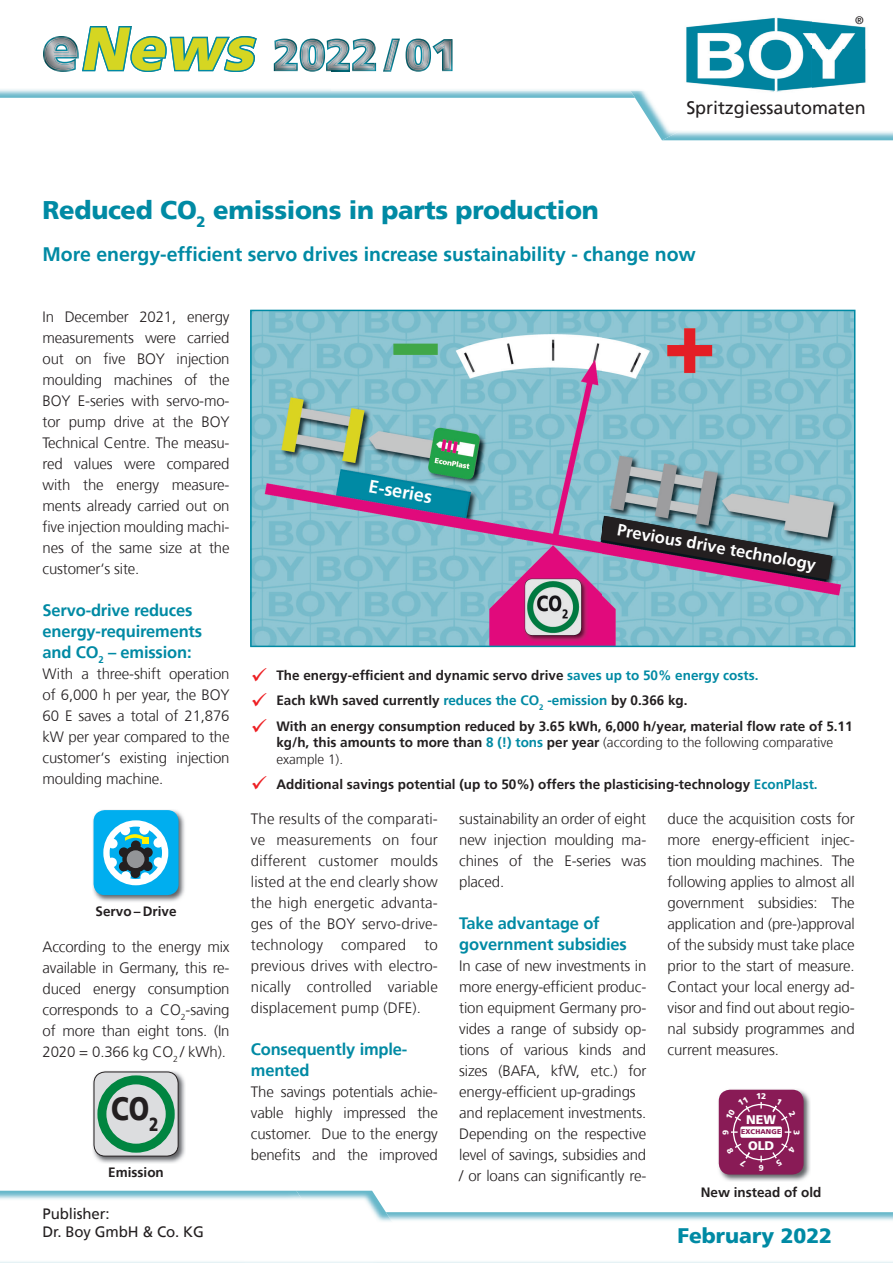
<style>
.page{position:relative;width:893px;height:1263px;background:#fff}
.page>*{position:absolute;margin:0;border:0;box-sizing:border-box;transform-origin:0 0}
.t1{font:italic 900 60.75px "Frutiger LT";color:#d5d622}
.t2{font:900 32.85px "Frutiger LT";color:#231f20;scale:.8 1}
.t3{font:900 25.5px "Frutiger";letter-spacing:-.01em;color:#008aa4}
.t4{font:900 21px "Frutiger LT";color:#008aa4}
.t5{font:21px/25.5px "Wingdings";color:#ee1f23;text-align:justify}
.t6{font:700 19.5px "Frutiger";color:#008aa4}
.t7{font:700 18px "Frutiger";color:#fff}
.t8{font:17.85px "Frutiger";letter-spacing:-.005em;color:#231f20}
.t9{font:700 16.5px/21px "Frutiger";letter-spacing:-.01em;color:#008aa4}
.t10{font:700 16.5px "Frutiger";color:#fff}
.t11{font:300 15px/21px "Frutiger";letter-spacing:-.01em;color:#231f20;text-align:justify}
.t12{font:15px/18px "Frutiger";letter-spacing:-.01em;color:#231f20}
.t13{font:700 13.5px/25.5px "Frutiger";color:#231f20}
.t14{font:300 13.5px/16.5px "Frutiger";color:#231f20}
.t15{font:900 12.45px/25.5px "Frutiger LT";color:#fff}
.t16{font:10.8px "Frutiger";color:#231f20}
.t17{font:900 8.25px "Frutiger LT";color:#fff}
.t18{font:900 6.9px "Frutiger LT";letter-spacing:.02em;color:#891b56}
.s1{color:#008aa4}
.s2{font-weight:700}
.s3{font-weight:700;color:#008aa4}
</style>
<div class="page">
<img style="left:0;top:1191px;width:296px;height:72px">
<img style="left:235px;top:1212px;width:658px;height:51px">
<img style="left:296px;top:1191px;width:111px;height:55px">
<img style="left:742px;top:131px;width:151px;height:9px">
<img style="left:630px;top:91px;width:112px;height:49px">
<img style="left:331px;top:38px;width:311px;height:53px">
<svg style="left:329px;top:39px;width:15px;height:1px"></svg>
<img style="left:277px;top:39px;width:42px;height:1px">
<img style="left:274px;top:62px;width:24px;height:9px">
<img style="left:352px;top:63px;width:24px;height:8px">
<svg style="left:326px;top:70px;width:24px;height:1px"></svg>
<img style="left:350px;top:40px;width:2px;height:30px">
<svg style="left:355px;top:39px;width:21px;height:24px"></svg>
<img style="left:352px;top:40px;width:23px;height:30px">
<img style="left:325px;top:40px;width:6px;height:30px">
<img style="left:331px;top:40px;width:19px;height:30px">
<img style="left:300px;top:40px;width:25px;height:30px">
<img style="left:275px;top:40px;width:23px;height:30px">
<img style="left:307px;top:44px;width:11px;height:21px">
<svg style="left:304px;top:65px;width:15px;height:7px"></svg>
<svg style="left:391px;top:39px;width:9px;height:6px"></svg>
<svg style="left:383px;top:65px;width:8px;height:7px"></svg>
<img style="left:385px;top:40px;width:13px;height:30px">
<img style="left:412px;top:39px;width:40px;height:32px">
<img style="left:431px;top:40px;width:20px;height:30px">
<img style="left:430px;top:40px;width:1px;height:30px">
<svg style="left:406px;top:40px;width:24px;height:32px"></svg>
<img style="left:811px;top:21px;width:55px;height:28px">
<img style="left:770px;top:49px;width:96px;height:43px">
<img style="left:674px;top:91px;width:68px;height:7px">
<img style="left:686px;top:17px;width:125px;height:74px">
<div style="left:855px;top:16px;width:27px;height:9px;background:#fff"></div>
<div style="left:680px;top:101px;width:191px;height:20px;background:#fff"></div>
<div style="left:680px;top:100px;width:192px;height:20px;background:#fff"></div>
<div style="left:661px;top:1227px;width:187px;height:25px;background:#fff"></div>
<svg style="left:43px;top:26px;width:214px;height:46px"></svg>
<img style="left:93px;top:1071px;width:92px;height:92px">
<div style="left:94px;top:1072px;width:84px;height:84px;background:#dcdddf;border-radius:11px"></div>
<div style="left:94px;top:1071px;width:84px;height:85px;border:1px solid #231f20;border-radius:11px"></div>
<svg style="left:102px;top:1080px;width:68px;height:68px"></svg>
<div style="left:97px;top:1075px;width:78px;height:78px;border:9px solid #008540;border-radius:50%"></div>
<svg style="left:250px;top:310px;width:605px;height:337px;background:#8eb5c5"></svg>
<img style="left:93px;top:810px;width:92px;height:92px">
<div style="left:94px;top:810px;width:85px;height:85px;background:#00aeef;border-radius:11px"></div>
<div style="left:119px;top:847px;width:10px;height:10px;background:#231f20;border-radius:50%"></div>
<div style="left:119px;top:862px;width:10px;height:9px;background:#231f20;border-radius:50%"></div>
<div style="left:130px;top:868px;width:10px;height:10px;background:#231f20;border-radius:50%"></div>
<div style="left:143px;top:861px;width:10px;height:10px;background:#231f20;border-radius:50%"></div>
<div style="left:143px;top:847px;width:10px;height:10px;background:#231f20;border-radius:50%"></div>
<div style="left:131px;top:840px;width:10px;height:10px;background:#231f20;border-radius:50%"></div>
<div style="left:122px;top:846px;width:27px;height:26px;background:#231f20;border-radius:50%"></div>
<div style="left:127px;top:850px;width:18px;height:18px;background:#939598;border-radius:50%"></div>
<div style="left:108px;top:839px;width:10px;height:9px;background:#fff;border-radius:50%"></div>
<div style="left:107px;top:857px;width:10px;height:10px;background:#fff;border-radius:50%"></div>
<div style="left:121px;top:871px;width:10px;height:10px;background:#fff;border-radius:50%"></div>
<div style="left:140px;top:872px;width:10px;height:10px;background:#fff;border-radius:50%"></div>
<div style="left:154px;top:857px;width:9px;height:10px;background:#fff;border-radius:50%"></div>
<div style="left:153px;top:838px;width:10px;height:10px;background:#fff;border-radius:50%"></div>
<div style="left:139px;top:825px;width:10px;height:10px;background:#fff;border-radius:50%"></div>
<div style="left:120px;top:825px;width:10px;height:10px;background:#fff;border-radius:50%"></div>
<div style="left:103px;top:820px;width:65px;height:65px;border:6px solid #fff;border-radius:50%"></div>
<svg style="left:125px;top:834px;width:20px;height:7px"></svg>
<div style="left:142px;top:837px;width:7px;height:6px;background:#fff101"></div>
<img style="left:718px;top:1089px;width:92px;height:92px">
<div style="left:719px;top:1090px;width:85px;height:84px;background:#891b56;border-radius:11px"></div>
<svg style="left:337px;top:471px;width:132px;height:46px;background:#427fa1"></svg>
<svg style="left:601px;top:516px;width:232px;height:64px;background:#675e74"></svg>
<svg style="left:731px;top:1102px;width:61px;height:61px"></svg>
<h1 class="t1" style="left:80px;top:12px;width:188px">News</h1>
<p class="t16" style="left:855px;top:14px;width:10px">®</p>
<p class="t8" style="left:687px;top:98px;width:180px">Spritzgiessautomaten</p>
<h3 class="t3" style="left:43px;top:195px;width:558px">Reduced CO<sub>2</sub> emissions in parts production</h3>
<h3 class="t6" style="left:43px;top:243px;width:655px">More energy-efficient servo drives increase sustainability - change now</h3>
<p class="t11" style="left:43px;top:306px;width:189px">In December 2021, energy measurements were carried out on five BOY injection moulding machines of the BOY E-series with servo-mo&shy;tor pump drive at the BOY Technical Centre. The measu&shy;red values were compared with the energy measure&shy;ments already carried out on five injection moulding machi&shy;nes of the same size at the customer‘s site.</p>
<p class="t9" style="left:43px;top:599px;width:161px">Servo-drive reduces energy-requirements and CO<sub>2</sub> – emission:</p>
<p class="t11" style="left:43px;top:663px;width:189px">With a three-shift operation of 6,000 h per year, the BOY 60 E saves a total of 21,876 kW per year compared to the customer‘s existing injection moulding machine.</p>
<p class="t13" style="left:96px;top:898px;width:82px">Servo – Drive</p>
<p class="t11" style="left:43px;top:936px;width:189px">According to the energy mix available in Germany, this re&shy;duced energy consumption corresponds to a CO<sub>2</sub>-saving of more than eight tons. (In 2020 = 0.366 kg CO<sub>2</sub> / kWh).</p>
<h2 class="t2" style="left:111px;top:1089px;width:61px">CO<sub>2</sub></h2>
<p class="t13" style="left:108px;top:1160px;width:57px">Emission</p>
<p class="t12" style="left:43px;top:1205px;width:163px">Publisher:<br>Dr. Boy GmbH &amp; Co. KG</p>
<p class="t7" style="left:371px;top:475px;width:66px;rotate:10deg">E-series</p>
<p class="t10" style="left:619px;top:520px;width:203px;rotate:10deg">Previous drive technology</p>
<h3 class="t5" style="left:251px;top:664px;width:18px">✓ ✓ ✓</h3>
<p class="t13" style="left:276px;top:662px;width:578px">The energy-efficient and dynamic servo drive <span class="s1">saves up to 50% energy costs.<br></span>Each kWh saved currently <span class="s1">reduces the CO</span><sub>2</sub> <span class="s1">-emission</span> by 0.366 kg.<br>With an energy consumption reduced by 3.65 kWh, 6,000 h/year, material flow rate of 5.11</p>
<p class="t14" style="left:276px;top:735px;width:558px"><span class="s2">kg/h, this amounts to more than</span> <span class="s3">8 (!) tons</span> <span class="s2">per year</span> (according to the following comparative example 1).</p>
<p class="t13" style="left:276px;top:772px;width:543px">Additional savings potential (up to 50%) offers the plasticising-technology <span class="s1">EconPlast.</span></p>
<p class="t11" style="left:251px;top:809px;width:189px">The results of the comparati&shy;ve measurements on four different customer moulds listed at the end clearly show the high energetic advanta&shy;ges of the BOY servo-drive&shy;technology compared to previous drives with electro&shy;nically controlled variable displacement pump (DFE).</p>
<p class="t9" style="left:251px;top:1039px;width:158px">Consequently imple&shy;mented</p>
<p class="t11" style="left:251px;top:1082px;width:189px">The savings potentials achie&shy;vable highly impressed the customer. Due to the energy benefits and the improved</p>
<p class="t11" style="left:459px;top:809px;width:189px">sustainability an order of eight new injection moulding ma&shy;chines of the E-series was placed.</p>
<p class="t9" style="left:459px;top:913px;width:169px">Take advantage of government subsidies</p>
<p class="t11" style="left:459px;top:956px;width:189px;text-align:left">In case of new investments in more energy-efficient produc&shy;tion equipment Germany pro&shy;vides a range of subsidy op&shy;tions of various kinds and sizes (BAFA, kfW, etc.) for energy-efficient up-gradings and replacement investments.<br>Depending on the respective level of savings, subsidies and / or loans can significantly re-</p>
<p class="t11" style="left:668px;top:809px;width:189px">duce the acquisition costs for more energy-efficient injec&shy;tion moulding machines. The following applies to almost all government subsidies: The application and (pre-)approval of the subsidy must take place prior to the start of measure.<br>Contact your local energy ad&shy;visor and find out about regio&shy;nal subsidy programmes and current measures.</p>
<p class="t17" style="left:756px;top:1091px;width:12px">12</p>
<p class="t15" style="left:746px;top:1107px;width:31px">NEW<br>OLD</p>
<p class="t13" style="left:701px;top:1179px;width:122px">New instead of old</p>
<p class="t18" style="left:741px;top:1127px;width:42px">EXCHANGE</p>
<p class="t17" style="left:720px;top:1135px;width:7px;rotate:-90deg">9</p>
<p class="t17" style="left:802px;top:1129px;width:7px;rotate:90deg">3</p>
<p class="t17" style="left:764px;top:1173px;width:7px;rotate:-180deg">6</p>
<h3 class="t4" style="left:677px;top:1222px;width:156px">February 2022</h3>
</div>
